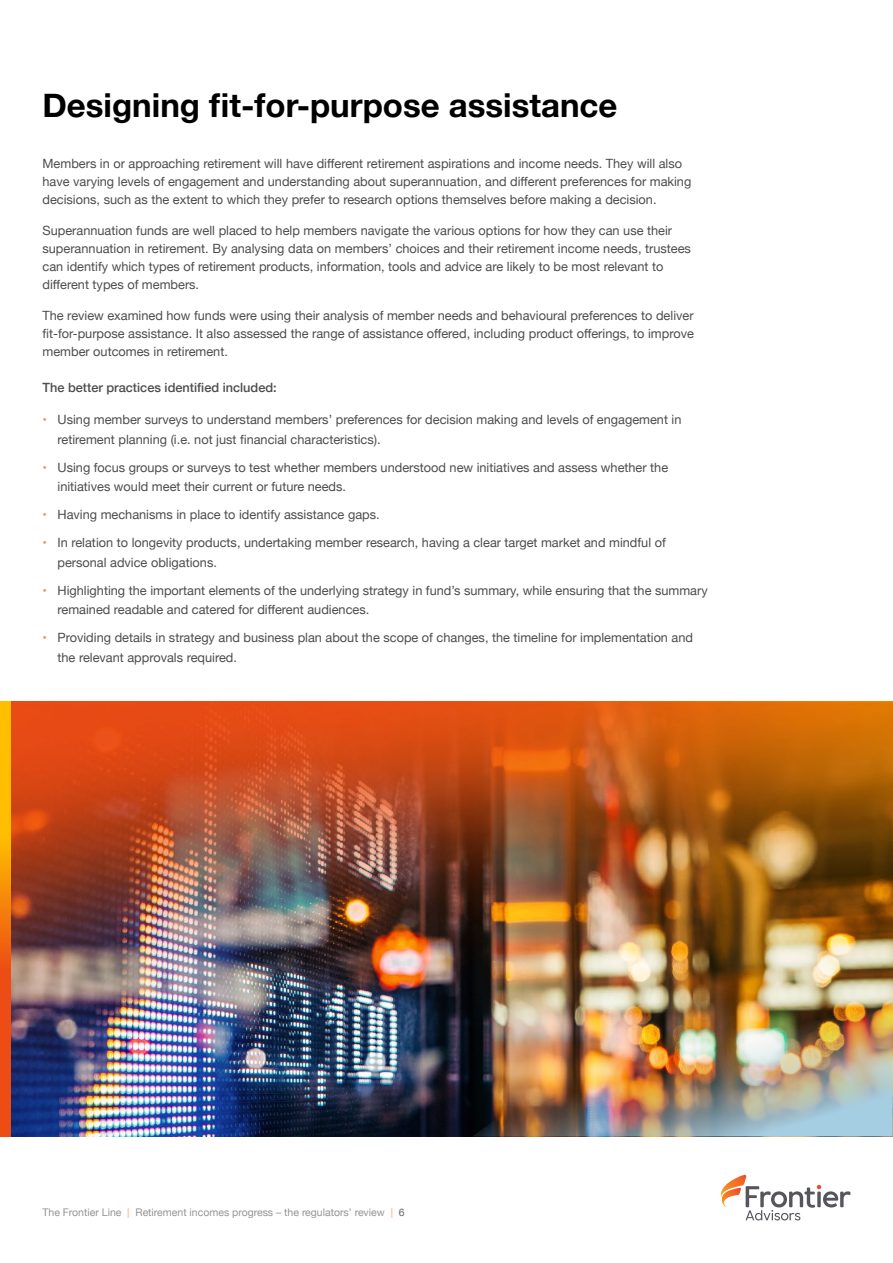
<style>
.page{position:relative;width:893px;height:1263px;background:#fff}
.page>*{position:absolute;margin:0;border:0;box-sizing:border-box;transform-origin:0 0}
.t1{font:700 33px "Helvetica Neue";color:#000}
.t2{font:12.75px/18px "Helvetica Neue";color:#4d4d4d}
.t3{font:500 12.75px "Helvetica Neue";color:#4d4d4d}
.t4{font:10.5px "Helvetica Neue";color:#4d4d4d}
.s1{color:#f69064}
.s2{color:#f16122}
.s3{color:#000}
</style>
<div class="page">
<img style="left:11px;top:702px;width:882px;height:434px">
<svg style="left:0;top:702px;width:11px;height:434px;background:#f5800a"></svg>
<img style="left:472px;top:830px;width:421px;height:306px">
<svg style="left:721px;top:1175px;width:129px;height:45px"></svg>
<h1 class="t1" style="left:43px;top:80px;width:576px">Designing fit-for-purpose assistance</h1>
<p class="t2" style="left:43px;top:156px;width:650px">Members in or approaching retirement will have different retirement aspirations and income needs. They will also have varying levels of engagement and understanding about superannuation, and different preferences for making decisions, such as the extent to which they prefer to research options themselves before making a decision.</p>
<p class="t2" style="left:43px;top:222px;width:650px">Superannuation funds are well placed to help members navigate the various options for how they can use their superannuation in retirement. By analysing data on members’ choices and their retirement income needs, trustees can identify which types of retirement products, information, tools and advice are likely to be most relevant to different types of members.</p>
<p class="t2" style="left:43px;top:307px;width:653px;text-align:justify">The review examined how funds were using their analysis of member needs and behavioural preferences to deliver fit-for-purpose assistance. It also assessed the range of assistance offered, including product offerings, to improve member outcomes in retirement.</p>
<p class="t3" style="left:43px;top:377px;width:236px">The better practices identified included:</p>
<p class="t2" style="left:58px;top:411px;width:625px;line-height:19.5px;text-indent:-15px"><span class="s1">•</span> Using member surveys to understand members’ preferences for decision making and levels of engagement in retirement planning (i.e. not just financial characteristics).</p>
<p class="t2" style="left:58px;top:458px;width:612px;line-height:19.5px;text-indent:-15px"><span class="s1">•</span> Using focus groups or surveys to test whether members understood new initiatives and assess whether the initiatives would meet their current or future needs.</p>
<p class="t2" style="left:43px;top:506px;width:339px"><span class="s1">•</span> Having mechanisms in place to identify assistance gaps.</p>
<p class="t2" style="left:58px;top:534px;width:610px;line-height:19.5px;text-indent:-15px"><span class="s1">•</span> In relation to longevity products, undertaking member research, having a clear target market and mindful of personal advice obligations.</p>
<p class="t2" style="left:58px;top:581px;width:652px;line-height:19.5px;text-indent:-15px"><span class="s1">•</span> Highlighting the important elements of the underlying strategy in fund’s summary, while ensuring that the summary remained readable and catered for different audiences.</p>
<p class="t2" style="left:58px;top:629px;width:637px;line-height:19.5px;text-indent:-15px"><span class="s1">•</span> Providing details in strategy and business plan about the scope of changes, the timeline for implementation and the relevant approvals required.</p>
<p class="t4" style="left:43px;top:1204px;width:364px">The Frontier Line <span class="s2">|</span> Retirement incomes progress – the regulators’ review <span class="s2">|</span> <span class="s3">6</span></p>
</div>
